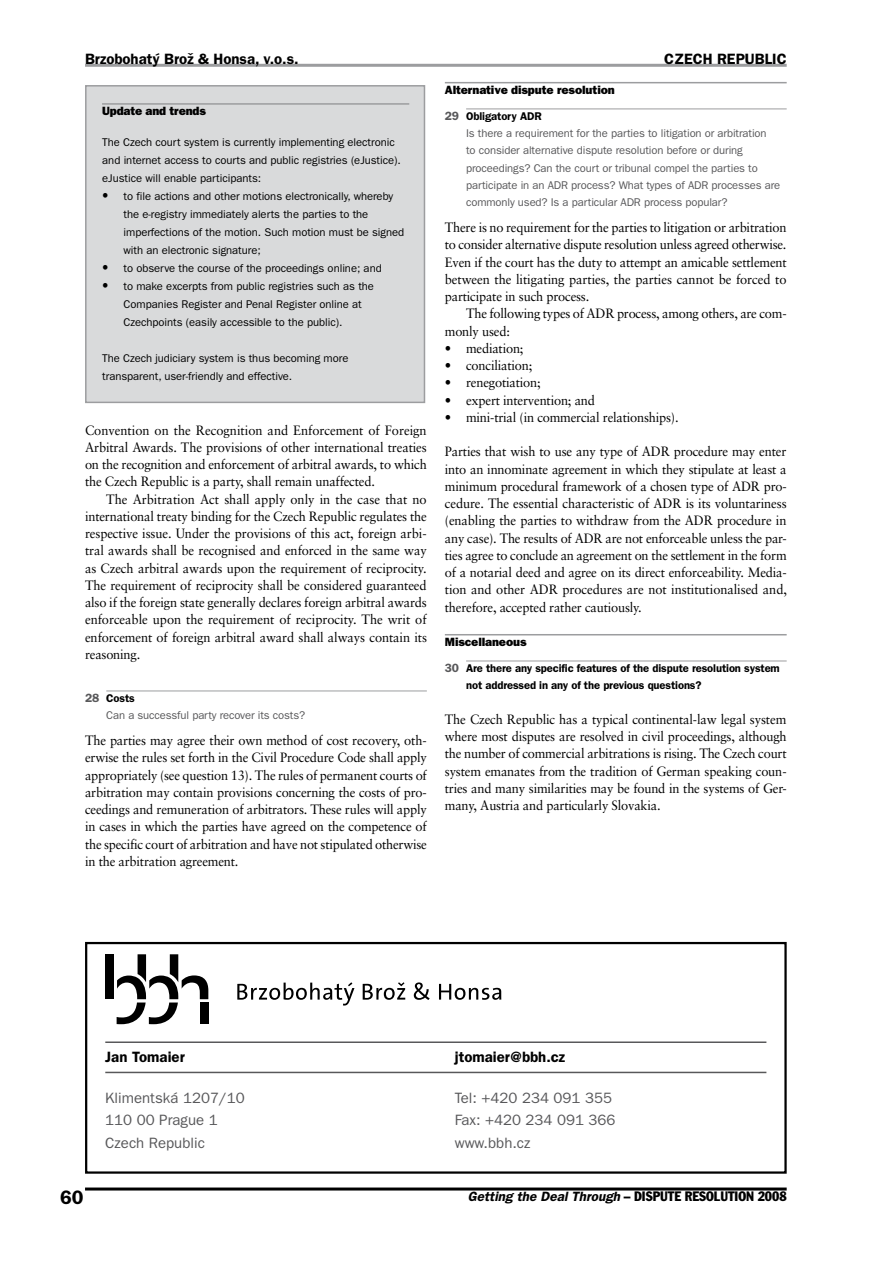
<style>
.page{position:relative;width:893px;height:1263px;background:#fff}
.page>*{position:absolute;margin:0;border:0;box-sizing:border-box;transform-origin:0 0}
.t1{font:600 19.5px "Franklin Gothic";color:#000}
.t2{font:15px "Franklin Gothic";color:#58585a}
.t3{font:600 15px "Franklin Gothic";color:#000}
.t4{font:13.5px/17.2px "Sabon";letter-spacing:-.015em;color:#000;text-align:justify;scale:.95 1}
.t5{font:condensed 13.5px "Franklin Gothic";color:#000}
.t6{font:800 12px "Franklin Gothic";letter-spacing:-.01em;color:#000}
.t7{font:11.25px/18px "Franklin Gothic";letter-spacing:-.005em;color:#000}
.t8{font:11.25px/17.2px "Franklin Gothic";letter-spacing:-.01em;color:#58585a}
.t9{font:600 11.25px/17.2px "Franklin Gothic";letter-spacing:-.01em;color:#000}
.s1{font-family:"Sabon";font-size:13.5px}
.s2{font-weight:600;font-size:12px}
.s3{font-weight:600;color:#000}
.s4{font-size:12px;color:#58585a}
.s5{font-weight:600;font-style:italic;font-stretch:normal}
</style>
<div class="page">
<hr style="left:85px;top:64px;width:702px;height:3px;background:#9c9d9f">
<hr style="left:85px;top:1187px;width:702px;height:3px;background:#000">
<hr style="left:106px;top:691px;width:321px;height:1px;background:#9c9d9f">
<hr style="left:445px;top:82px;width:342px;height:1px;background:#9c9d9f">
<hr style="left:466px;top:109px;width:321px;height:1px;background:#9c9d9f">
<hr style="left:445px;top:634px;width:342px;height:1px;background:#9c9d9f">
<hr style="left:466px;top:661px;width:321px;height:1px;background:#9c9d9f">
<hr style="left:105px;top:1041px;width:661px;height:2px;background:#58585a">
<hr style="left:105px;top:1072px;width:661px;height:1px;background:#58585a">
<div style="left:105px;top:954px;width:9px;height:45px;background:#000"></div>
<svg style="left:237px;top:982px;width:264px;height:23px"></svg>
<svg style="left:117px;top:954px;width:91px;height:70px"></svg>
<div style="left:85px;top:942px;width:702px;height:232px;border:2px solid #000"></div>
<div style="left:86px;top:86px;width:338px;height:316px;background:#d9dadb"></div>
<div style="left:85px;top:85px;width:340px;height:318px;border:2px solid #9c9d9f"></div>
<hr style="left:102px;top:103px;width:307px;height:2px;background:#9c9d9f">
<p class="t3" style="left:85px;top:50px;width:215px">Brzobohatý Brož &amp; Honsa, v.o.s.</p>
<p class="t3" style="left:664px;top:50px;width:122px">Czech Republic</p>
<p class="t6" style="left:102px;top:104px;width:105px">Update and trends</p>
<p class="t7" style="left:102px;top:133px;width:300px">The Czech court system is currently implementing electronic and internet access to courts and public registries (eJustice). eJustice will enable participants:</p>
<p class="t7" style="left:124px;top:187px;width:282px;text-indent:-21px"><span class="s1">•</span> to file actions and other motions electronically, whereby the e-registry immediately alerts the parties to the imperfections of the motion. Such motion must be signed with an electronic signature;</p>
<p class="t7" style="left:102px;top:259px;width:281px"><span class="s1">•</span> to observe the course of the proceedings online; and</p>
<p class="t7" style="left:124px;top:277px;width:252px;text-indent:-21px"><span class="s1">•</span> to make excerpts from public registries such as the<br>Companies Register and Penal Register online at<br>Czechpoints (easily accessible to the public).</p>
<p class="t7" style="left:102px;top:349px;width:248px">The Czech judiciary system is thus becoming more transparent, user-friendly and effective.</p>
<p class="t4" style="left:85px;top:421px;width:361px">Convention on the Recognition and Enforcement of Foreign Arbitral Awards. The provisions of other international treaties on the recognition and enforcement of arbitral awards, to which the Czech Republic is a party, shall remain unaffected.</p>
<p class="t4" style="left:85px;top:490px;width:361px;text-indent:21px">The Arbitration Act shall apply only in the case that no international treaty binding for the Czech Republic regulates the respective issue. Under the provisions of this act, foreign arbi&shy;tral awards shall be recognised and enforced in the same way as Czech arbitral awards upon the requirement of reciprocity.<br>The requirement of reciprocity shall be considered guaranteed also if the foreign state generally declares foreign arbitral awards enforceable upon the requirement of reciprocity. The writ of enforcement of foreign arbitral award shall always contain its reasoning.</p>
<p class="t8" style="left:106px;top:690px;width:200px;text-indent:-21px"><span class="s2">28</span> <span class="s3">Costs<br></span>Can a successful party recover its costs?</p>
<p class="t4" style="left:85px;top:732px;width:361px">The parties may agree their own method of cost recovery, oth&shy;erwise the rules set forth in the Civil Procedure Code shall apply appropriately (see question 13). The rules of permanent courts of arbitration may contain provisions concerning the costs of pro&shy;ceedings and remuneration of arbitrators. These rules will apply in cases in which the parties have agreed on the competence of the specific court of arbitration and have not stipulated otherwise in the arbitration agreement.</p>
<p class="t6" style="left:445px;top:83px;width:171px">Alternative dispute resolution</p>
<p class="t8" style="left:466px;top:108px;width:316px;text-indent:-21px"><span class="s2">29</span> <span class="s3">Obligatory ADR<br></span>Is there a requirement for the parties to litigation or arbitration<br>to consider alternative dispute resolution before or during proceedings? Can the court or tribunal compel the parties to participate in an ADR process? What types of ADR processes are commonly used? Is a particular ADR process popular?</p>
<p class="t4" style="left:445px;top:219px;width:361px">There is no requirement for the parties to litigation or arbitration to consider alternative dispute resolution unless agreed otherwise.<br>Even if the court has the duty to attempt an amicable settlement between the litigating parties, the parties cannot be forced to participate in such process.</p>
<p class="t4" style="left:445px;top:305px;width:361px;text-indent:21px">The following types of ADR process, among others, are com&shy;monly used:</p>
<p class="t4" style="left:445px;top:339px;width:84px">• mediation;</p>
<p class="t4" style="left:445px;top:357px;width:93px">• conciliation;</p>
<p class="t4" style="left:445px;top:374px;width:102px">• renegotiation;</p>
<p class="t4" style="left:445px;top:391px;width:160px">• expert intervention; and</p>
<p class="t4" style="left:445px;top:408px;width:248px">• mini-trial (in commercial relationships).</p>
<p class="t4" style="left:445px;top:443px;width:362px">Parties that wish to use any type of ADR procedure may enter into an innominate agreement in which they stipulate at least a minimum procedural framework of a chosen type of ADR pro&shy;cedure. The essential characteristic of ADR is its voluntariness (enabling the parties to withdraw from the ADR procedure in any case). The results of ADR are not enforceable unless the par&shy;ties agree to conclude an agreement on the settlement in the form of a notarial deed and agree on its direct enforceability. Media&shy;tion and other ADR procedures are not institutionalised and, therefore, accepted rather cautiously.</p>
<p class="t6" style="left:445px;top:635px;width:83px">Miscellaneous</p>
<p class="t9" style="left:466px;top:659px;width:315px;text-indent:-21px"><span class="s4">30</span> Are there any specific features of the dispute resolution system not addressed in any of the previous questions?</p>
<p class="t4" style="left:445px;top:710px;width:361px">The Czech Republic has a typical continental-law legal system where most disputes are resolved in civil proceedings, although the number of commercial arbitrations is rising. The Czech court system emanates from the tradition of German speaking coun&shy;tries and many similarities may be found in the systems of Ger&shy;many, Austria and particularly Slovakia.</p>
<p class="t3" style="left:105px;top:1048px;width:81px">Jan Tomaier</p>
<p class="t3" style="left:455px;top:1048px;width:112px">jtomaier@bbh.cz</p>
<p class="t2" style="left:105px;top:1089px;width:141px">Klimentská 1207/10</p>
<p class="t2" style="left:455px;top:1089px;width:159px">Tel: +420 234 091 355</p>
<p class="t2" style="left:105px;top:1111px;width:114px">110 00 Prague 1</p>
<p class="t2" style="left:455px;top:1111px;width:162px">Fax: +420 234 091 366</p>
<p class="t2" style="left:105px;top:1134px;width:101px">Czech Republic</p>
<p class="t2" style="left:455px;top:1134px;width:77px">www.bbh.cz</p>
<h1 class="t1" style="left:60px;top:1186px;width:25px">60</h1>
<p class="t5" style="left:468px;top:1188px;width:320px"><span class="s5">Getting the Deal Through</span> – DISPUTE RESOLUTION 2008</p>
</div>
